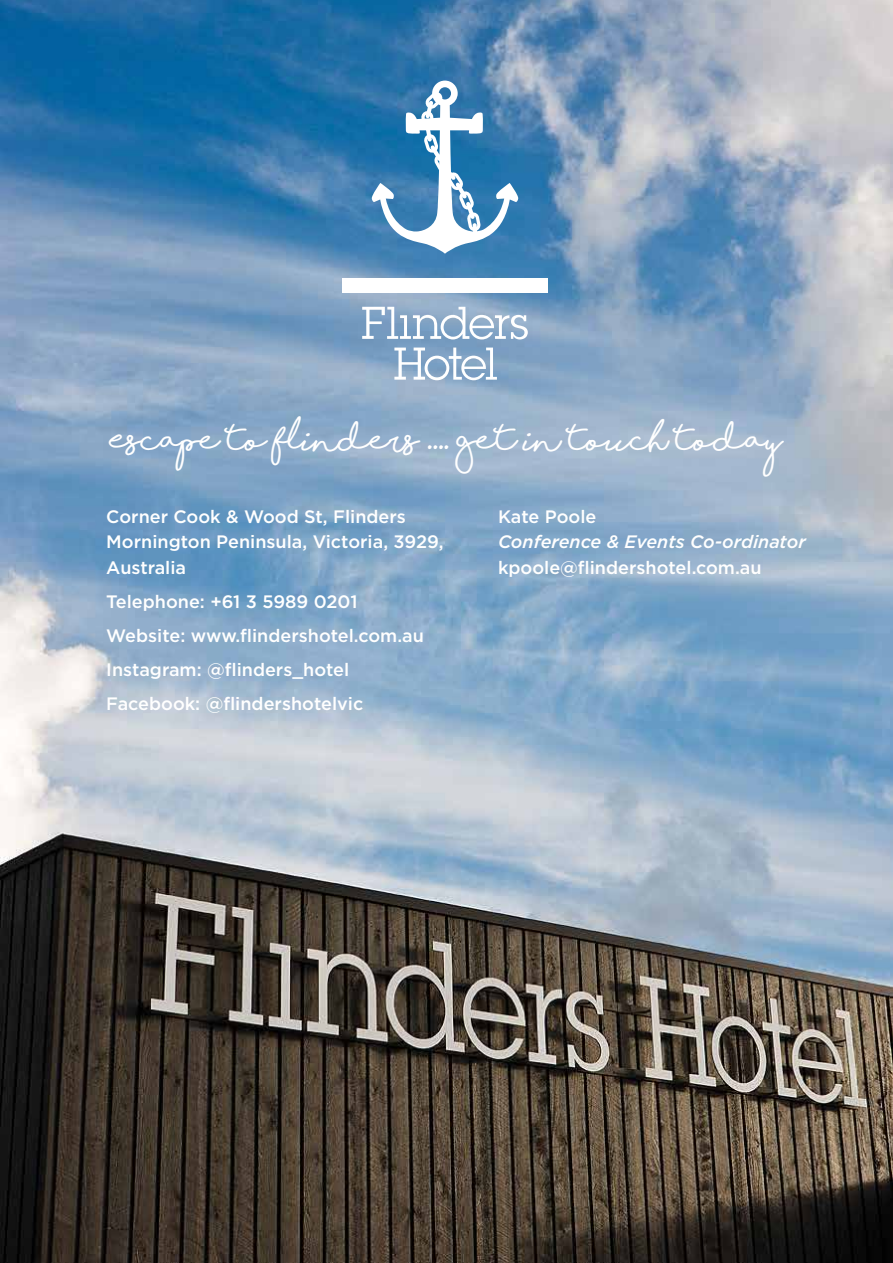
<style>
.page{position:relative;width:893px;height:1263px;background:#fff}
.page>*{position:absolute;margin:0;border:0;box-sizing:border-box;transform-origin:0 0}
.t1{font:700 31.5px "Shorelines Script";color:#fff}
.t2{font:500 18px/34px "Gotham";color:#fff}
.t3{font:italic 500 18px "Gotham";color:#fff}
</style>
<div class="page">
<img style="left:0;top:0;width:893px;height:1263px">
<div style="left:342px;top:279px;width:206px;height:14px;background:#fff"></div>
<svg style="left:394px;top:348px;width:103px;height:32px"></svg>
<svg style="left:362px;top:307px;width:166px;height:32px"></svg>
<svg style="left:371px;top:81px;width:148px;height:173px"></svg>
<h1 class="t1" style="left:110px;top:428px;width:674px">Escape To Flinders .... GeT in Touch Today</h1>
<p class="t2" style="left:106px;top:503px;width:339px;line-height:25.5px">Corner Cook &amp; Wood St, Flinders<br>Mornington Peninsula, Victoria, 3929,<br>Australia</p>
<p class="t2" style="left:106px;top:584px;width:319px">Telephone: +61 3 5989 0201<br>Website: www.flindershotel.com.au<br>Instagram: @flinders_hotel<br>Facebook: @flindershotelvic</p>
<p class="t2" style="left:498px;top:499px;width:100px">Kate Poole</p>
<p class="t3" style="left:498px;top:530px;width:309px">Conference &amp; Events Co-ordinator</p>
<p class="t2" style="left:498px;top:550px;width:265px">kpoole@flindershotel.com.au</p>
</div>
